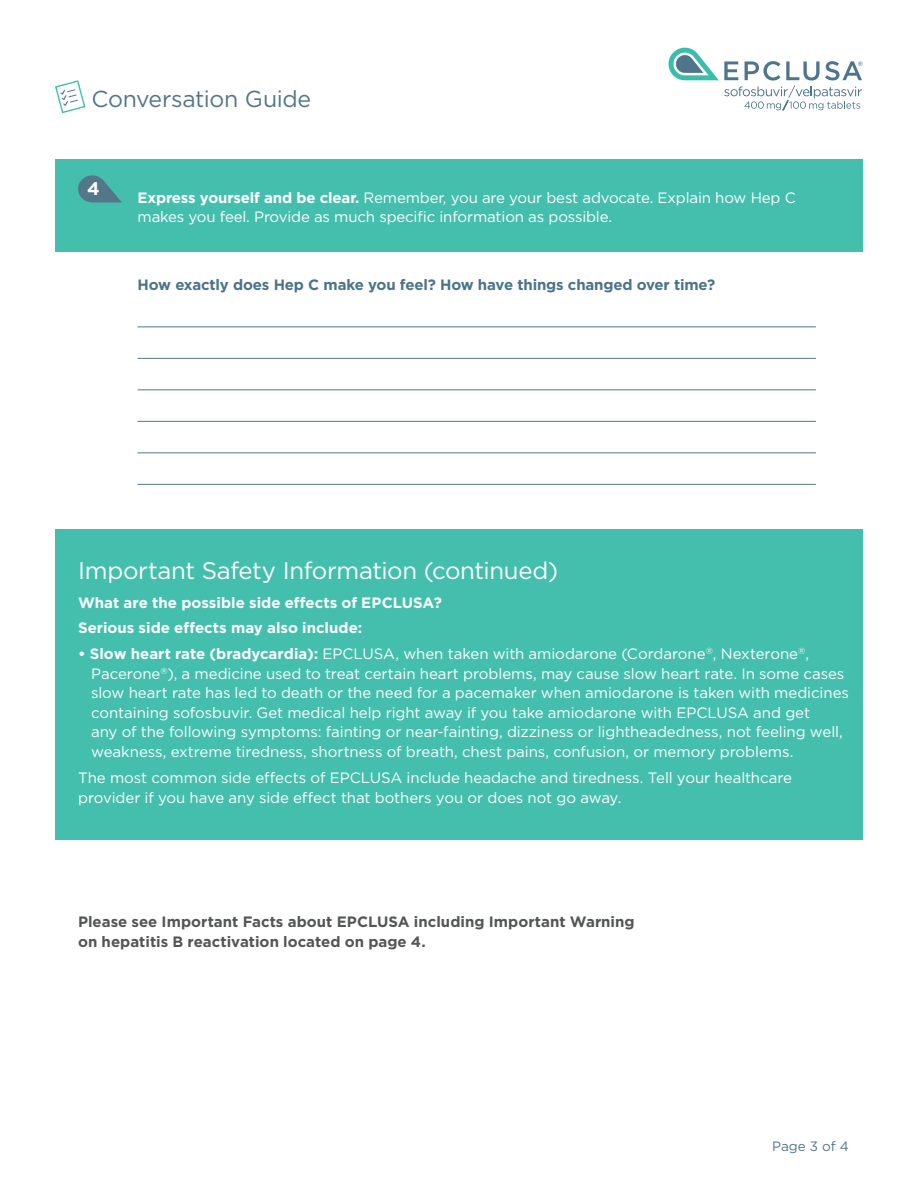
<style>
.page{position:relative;width:918px;height:1188px;background:#fff}
.page>*{position:absolute;margin:0;border:0;box-sizing:border-box;transform-origin:0 0}
.t1{font:24px "Gotham";letter-spacing:-.01em;color:#fff}
.t2{font:23.1px "Gotham";letter-spacing:-.015em;color:#537688}
.t3{font:700 18.3px "Gotham";color:#fff}
.t4{font:15px/19.5px "Gotham";letter-spacing:-.005em;color:#fff}
.t5{font:700 15px/19.5px "Gotham";color:#545555}
.t6{font:700 15px/25.5px "Gotham";color:#fff}
.t7{font:700 15px "Gotham";letter-spacing:-.01em;color:#49748a}
.t8{font:13.5px "Gotham";color:#537688}
.s1{font-weight:700}
</style>
<div class="page">
<div style="left:55px;top:530px;width:807px;height:310px;background:#44bfae"></div>
<hr style="left:138px;top:326px;width:678px;height:1px;background:#537688">
<hr style="left:138px;top:358px;width:678px;height:1px;background:#537688">
<hr style="left:138px;top:389px;width:678px;height:1px;background:#537688">
<hr style="left:138px;top:421px;width:678px;height:1px;background:#537688">
<hr style="left:138px;top:452px;width:678px;height:1px;background:#537688">
<hr style="left:138px;top:484px;width:678px;height:1px;background:#537688">
<div style="left:55px;top:159px;width:807px;height:93px;background:#44bfae"></div>
<svg style="left:78px;top:175px;width:44px;height:27px"></svg>
<svg style="left:55px;top:80px;width:31px;height:34px"></svg>
<svg style="left:669px;top:48px;width:193px;height:62px"></svg>
<p class="t2" style="left:91px;top:86px;width:221px">Conversation Guide</p>
<p class="t3" style="left:87px;top:178px;width:14px">4</p>
<p class="t4" style="left:138px;top:188px;width:660px"><span class="s1">Express yourself and be clear.</span> Remember, you are your best advocate. Explain how Hep C makes you feel. Provide as much specific information as possible.</p>
<p class="t7" style="left:138px;top:276px;width:579px">How exactly does Hep C make you feel? How have things changed over time?</p>
<p class="t1" style="left:78px;top:557px;width:482px">Important Safety Information (continued)</p>
<p class="t6" style="left:78px;top:589px;width:365px">What are the possible side effects of EPCLUSA?<br>Serious side effects may also include:</p>
<p class="t4" style="left:91px;top:644px;width:759px;text-indent:-13px"><span class="s1">• Slow heart rate (bradycardia):</span> EPCLUSA, when taken with amiodarone (Cordarone<sup>®</sup>, Nexterone<sup>®</sup>, Pacerone<sup>®</sup>), a medicine used to treat certain heart problems, may cause slow heart rate. In some cases slow heart rate has led to death or the need for a pacemaker when amiodarone is taken with medicines containing sofosbuvir. Get medical help right away if you take amiodarone with EPCLUSA and get<br>any of the following symptoms: fainting or near-fainting, dizziness or lightheadedness, not feeling well, weakness, extreme tiredness, shortness of breath, chest pains, confusion, or memory problems.</p>
<p class="t4" style="left:78px;top:768px;width:716px">The most common side effects of EPCLUSA include headache and tiredness. Tell your healthcare provider if you have any side effect that bothers you or does not go away.</p>
<p class="t5" style="left:78px;top:912px;width:558px">Please see Important Facts about EPCLUSA including Important Warning on hepatitis B reactivation located on page 4.</p>
<p class="t8" style="left:772px;top:1139px;width:78px">Page 3 of 4</p>
</div>
